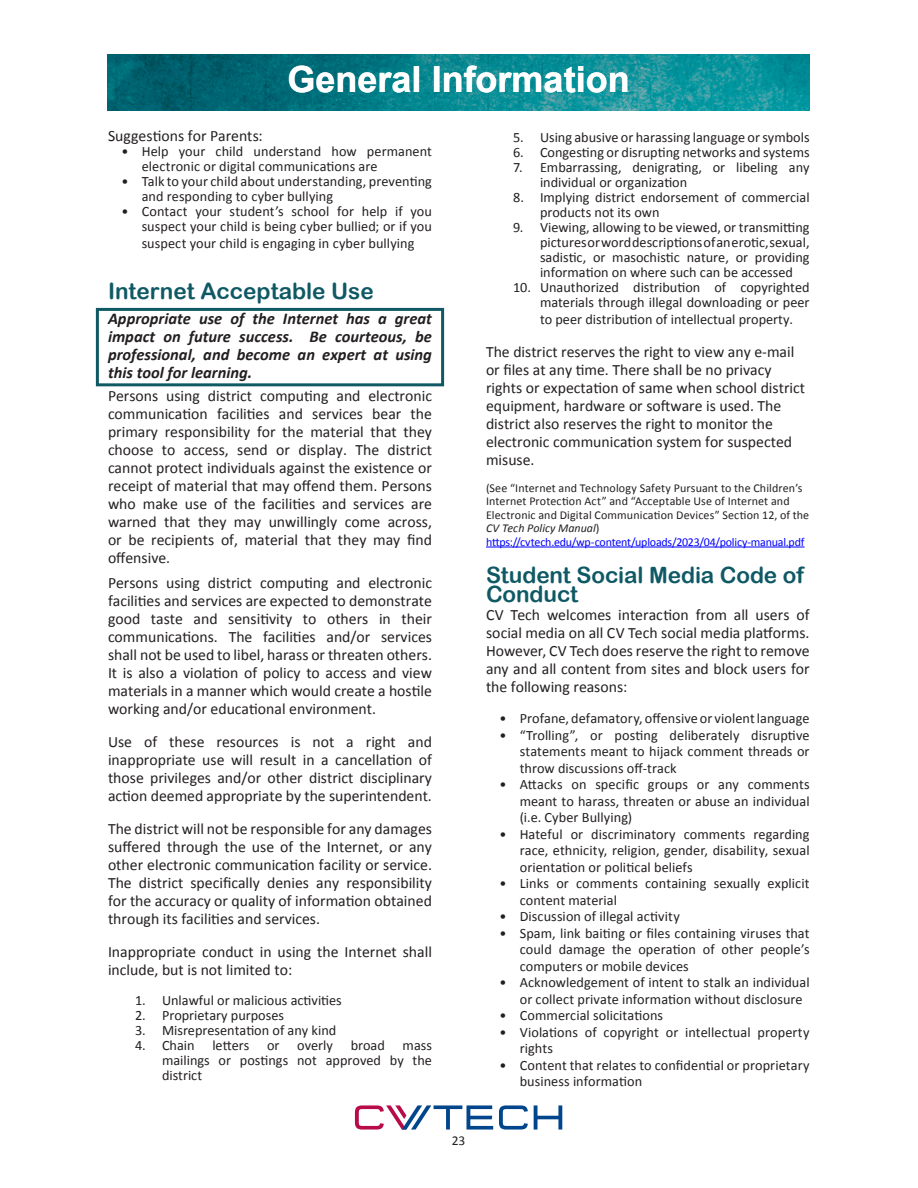
<style>
.page{position:relative;width:918px;height:1188px;background:#fff}
.page>*{position:absolute;margin:0;border:0;box-sizing:border-box;transform-origin:0 0}
.t1{font:700 36px "Arial";color:#fff}
.heading{font:22.5px/18.8px "Arial Rounded MT Bold";color:#0f5965}
.t2{font:italic 700 16.5px/18px "Calibri";color:#231f20;text-align:justify}
.heading-2{font:15.75px/18px "Calibri";color:#231f20;text-align:justify}
.t3{font:14.25px/16.5px "Calibri";color:#231f20}
.t4{font:13.5px "Calibri";color:#231f20}
.heading-3{font:12px/13.5px "Calibri";letter-spacing:.01em;color:#231f20}
.s1{font-style:italic}
.s2{color:#00f}
</style>
<div class="page">
<svg style="left:534px;top:1105px;width:28px;height:25px"></svg>
<svg style="left:499px;top:1105px;width:29px;height:25px"></svg>
<svg style="left:355px;top:1105px;width:138px;height:25px"></svg>
<img style="left:108px;top:54px;width:702px;height:57px">
<hr style="left:486px;top:547px;width:319px;height:1px;background:#00f">
<div style="left:96px;top:308px;width:348px;height:78px;border:3px solid #0f5965"></div>
<p class="t1" style="left:288px;top:55px;width:344px">General Information</p>
<p class="heading-2" style="left:108px;top:127px;width:156px">Suggestions for Parents:</p>
<p class="t3" style="left:142px;top:144px;width:292px;line-height:15px;text-indent:-20px">• Help your child understand how permanent electronic or digital communications are</p>
<p class="t3" style="left:142px;top:174px;width:292px;line-height:15px;text-indent:-20px">• Talk to your child about understanding, preventing and responding to cyber bullying</p>
<p class="t3" style="left:122px;top:204px;width:312px;line-height:15px;text-align:right">• Contact your student’s school for help if you suspect your child is being cyber bullied; or if you</p>
<p class="t3" style="left:142px;top:235px;width:274px">suspect your child is engaging in cyber bullying</p>
<p class="heading" style="left:108px;top:281px;width:267px">Internet Acceptable Use</p>
<p class="t2" style="left:108px;top:310px;width:325px">Appropriate use of the Internet has a great impact on future success. Be courteous, be professional, and become an expert at using this tool for learning.</p>
<p class="heading-2" style="left:108px;top:387px;width:326px">Persons using district computing and electronic communication facilities and services bear the primary responsibility for the material that they choose to access, send or display. The district cannot protect individuals against the existence or receipt of material that may offend them. Persons who make use of the facilities and services are warned that they may unwillingly come across, or be recipients of, material that they may find offensive.</p>
<p class="heading-2" style="left:108px;top:574px;width:326px">Persons using district computing and electronic facilities and services are expected to demonstrate good taste and sensitivity to others in their communications. The facilities and/or services shall not be used to libel, harass or threaten others.<br>It is also a violation of policy to access and view materials in a manner which would create a hostile working and/or educational environment.</p>
<p class="heading-2" style="left:108px;top:733px;width:325px">Use of these resources is not a right and inappropriate use will result in a cancellation of those privileges and/or other district disciplinary action deemed appropriate by the superintendent.</p>
<p class="heading-2" style="left:108px;top:820px;width:326px">The district will not be responsible for any damages suffered through the use of the Internet, or any other electronic communication facility or service.<br>The district specifically denies any responsibility for the accuracy or quality of information obtained through its facilities and services.</p>
<p class="heading-2" style="left:108px;top:943px;width:325px">Inappropriate conduct in using the Internet shall include, but is not limited to:</p>
<p class="t3" style="left:135px;top:992px;width:208px">1. Unlawful or malicious activities</p>
<p class="t3" style="left:135px;top:1007px;width:151px">2. Proprietary purposes</p>
<p class="t3" style="left:135px;top:1022px;width:203px">3. Misrepresentation of any kind</p>
<p class="t3" style="left:162px;top:1038px;width:272px;line-height:15px;text-align:justify;text-indent:-27px">4. Chain letters or overly broad mass mailings or postings not approved by the district</p>
<p class="t4" style="left:452px;top:1132px;width:15px">23</p>
<p class="t3" style="left:513px;top:129px;width:298px">5. Using abusive or harassing language or symbols</p>
<p class="t3" style="left:513px;top:144px;width:298px">6. Congesting or disrupting networks and systems</p>
<p class="t3" style="left:540px;top:160px;width:271px;line-height:15px;text-indent:-27px">7. Embarrassing, denigrating, or libeling any individual or organization</p>
<p class="t3" style="left:540px;top:190px;width:271px;line-height:15px;text-indent:-27px">8. Implying district endorsement of commercial products not its own</p>
<p class="t3" style="left:540px;top:220px;width:271px;line-height:15px;text-align:justify;text-indent:-27px">9. Viewing, allowing to be viewed, or transmitting pictures or word descriptions of an erotic, sexual, sadistic, or masochistic nature, or providing information on where such can be accessed</p>
<p class="t3" style="left:513px;top:280px;width:298px;line-height:15px;text-align:right">10. Unauthorized distribution of copyrighted materials through illegal downloading or peer</p>
<p class="t3" style="left:540px;top:311px;width:255px">to peer distribution of intellectual property.</p>
<p class="heading-2" style="left:486px;top:342px;width:321px;text-align:left">The district reserves the right to view any e-mail or files at any time. There shall be no privacy rights or expectation of same when school district equipment, hardware or software is used. The district also reserves the right to monitor the electronic communication system for suspected misuse.</p>
<p class="heading-3" style="left:486px;top:481px;width:325px">(See “Internet and Technology Safety Pursuant to the Children’s Internet Protection Act” and “Acceptable Use of Internet and Electronic and Digital Communication Devices” Section 12, of the <span class="s1">CV Tech Policy Manual</span>) <span class="s2">https://cvtech.edu/wp-content/uploads/2023/04/policy-manual.pdf</span></p>
<p class="heading" style="left:486px;top:566px;width:319px">Student Social Media Code of<br>Conduct</p>
<p class="heading-2" style="left:486px;top:606px;width:325px">CV Tech welcomes interaction from all users of social media on all CV Tech social media platforms.<br>However, CV Tech does reserve the right to remove any and all content from sites and block users for the following reasons:</p>
<p class="t3" style="left:500px;top:710px;width:312px">• Profane, defamatory, offensive or violent language</p>
<p class="t3" style="left:520px;top:727px;width:291px;text-align:justify;text-indent:-20px">• “Trolling”, or posting deliberately disruptive statements meant to hijack comment threads or throw discussions off-track</p>
<p class="t3" style="left:520px;top:776px;width:291px;text-align:justify;text-indent:-20px">• Attacks on specific groups or any comments meant to harass, threaten or abuse an individual (i.e. Cyber Bullying)</p>
<p class="t3" style="left:520px;top:826px;width:291px;text-align:justify;text-indent:-20px">• Hateful or discriminatory comments regarding race, ethnicity, religion, gender, disability, sexual orientation or political beliefs</p>
<p class="t3" style="left:520px;top:875px;width:291px;text-indent:-20px">• Links or comments containing sexually explicit content material</p>
<p class="t3" style="left:500px;top:908px;width:182px">• Discussion of illegal activity</p>
<p class="t3" style="left:520px;top:925px;width:291px;text-align:justify;text-indent:-20px">• Spam, link baiting or files containing viruses that could damage the operation of other people’s computers or mobile devices</p>
<p class="t3" style="left:520px;top:974px;width:291px;text-indent:-20px">• Acknowledgement of intent to stalk an individual or collect private information without disclosure</p>
<p class="t3" style="left:500px;top:1007px;width:165px">• Commercial solicitations</p>
<p class="t3" style="left:520px;top:1024px;width:291px;text-indent:-20px">• Violations of copyright or intellectual property rights</p>
<p class="t3" style="left:520px;top:1057px;width:291px;text-indent:-20px">• Content that relates to confidential or proprietary business information</p>
</div>
